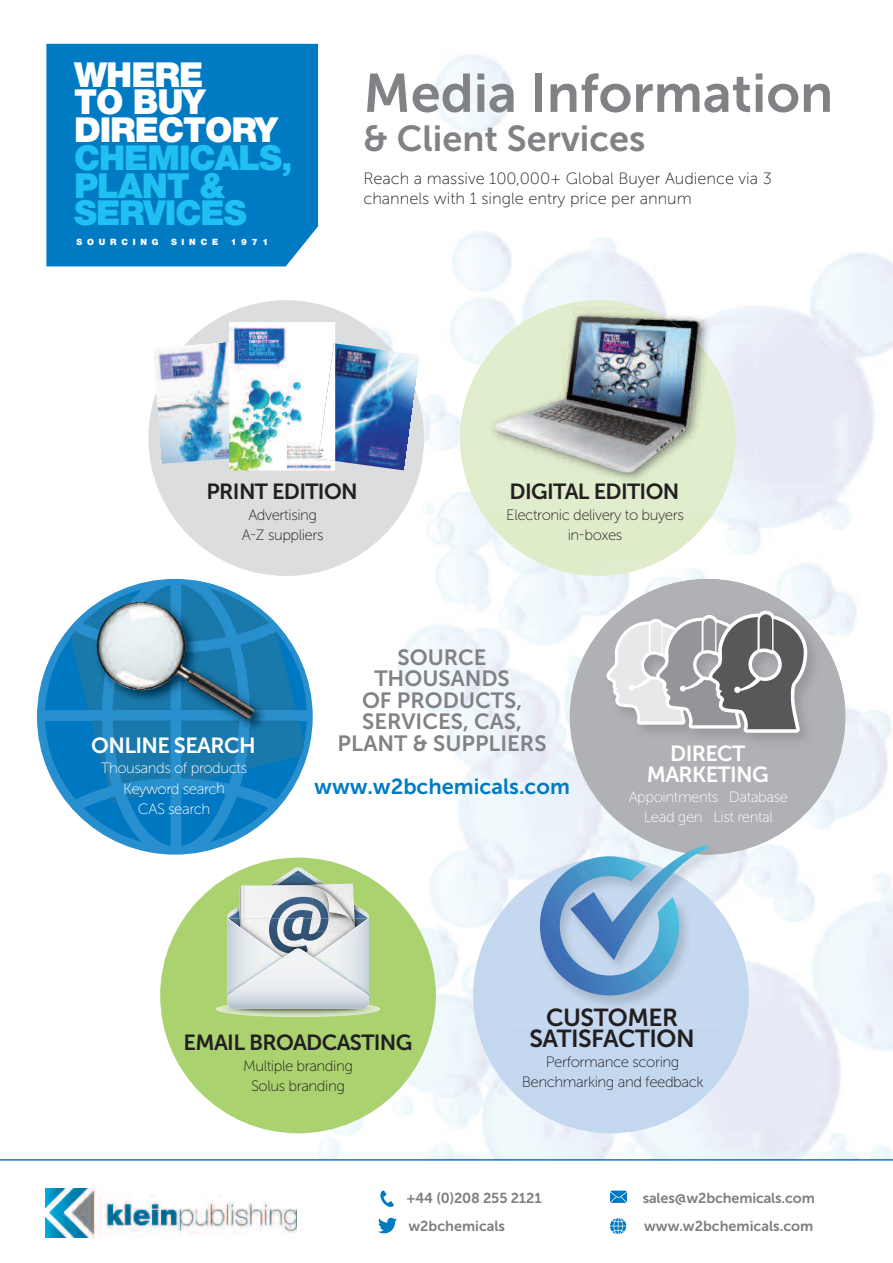
<style>
.page{position:relative;width:893px;height:1263px;background:#fff}
.page>*{position:absolute;margin:0;border:0;box-sizing:border-box;transform-origin:0 0}
.t1{font:54px "Museo Sans 700";color:#808285}
.t2{font:36px "Museo Sans 700";color:#808285}
.t3{font:900 34.5px/27.8px "Helvetica Neue CE";letter-spacing:-.03em;color:#20c1f2}
.t4{font:900 34.5px/27.8px "Helvetica Neue CE";letter-spacing:-.03em;color:#fff}
.t5{font:24.45px/20.4px "Museo Sans 700";letter-spacing:-.02em;color:#231f20;text-align:center}
.t6{font:22.05px/21.6px "Museo Sans 700";color:#808285;text-align:center}
.t7{font:21.75px "Museo Sans 700";letter-spacing:-.03em;color:#231f20}
.t8{font:21.75px/20.4px "Museo Sans 700";letter-spacing:-.03em;color:#fff;text-align:center}
.t9{font:21.75px "Museo Sans 700";color:#007bc3}
.t10{font:16.35px/19.6px "Museo Sans 100";color:#231f20}
.t11{font:15px/20.4px "Museo Sans 100";letter-spacing:-.03em;color:#231f20;text-align:center}
.t12{font:15px/20.4px "Museo Sans 100";letter-spacing:-.03em;color:#fff;text-align:center}
.t13{font:14.4px/27.2px "Museo Sans 700";color:#7c7e81}
.t14{font:900 8.7px "Helvetica Neue CE";letter-spacing:.55em;color:#fff}
</style>
<div class="page">
<div style="left:46px;top:44px;width:272px;height:222px;background:#007bc3"></div>
<img style="left:46px;top:1188px;width:250px;height:50px">
<div style="left:148px;top:300px;width:276px;height:276px;background:#dcdddf;border-radius:50%"></div>
<div style="left:460px;top:300px;width:276px;height:276px;background:#dfecca;border-radius:50%"></div>
<div style="left:37px;top:579px;width:276px;height:276px;background:#288fce;border-radius:50%"></div>
<svg style="left:45px;top:721px;width:125px;height:125px"></svg>
<svg style="left:181px;top:803px;width:102px;height:43px"></svg>
<div style="left:570px;top:579px;width:275px;height:276px;background:#b0b1b5;border-radius:50%"></div>
<div style="left:160px;top:857px;width:276px;height:276px;background:#aad26f;border-radius:50%"></div>
<div style="left:473px;top:857px;width:276px;height:276px;background:#c3d7ef;border-radius:50%"></div>
<img style="left:335px;top:343px;width:84px;height:128px">
<img style="left:154px;top:341px;width:75px;height:123px">
<img style="left:229px;top:322px;width:106px;height:149px">
<img style="left:318px;top:343px;width:17px;height:118px">
<img style="left:229px;top:341px;width:17px;height:118px">
<img style="left:731px;top:402px;width:5px;height:72px">
<img style="left:463px;top:380px;width:261px;height:136px">
<img style="left:473px;top:300px;width:258px;height:193px">
<svg style="left:45px;top:630px;width:23px;height:80px"></svg>
<img style="left:68px;top:581px;width:239px;height:222px">
<img style="left:97px;top:602px;width:157px;height:117px">
<img style="left:600px;top:559px;width:64px;height:17px">
<img style="left:600px;top:579px;width:244px;height:180px">
<svg style="left:607px;top:611px;width:200px;height:122px"></svg>
<svg style="left:216px;top:867px;width:164px;height:150px"></svg>
<img style="left:639px;top:837px;width:88px;height:18px">
<img style="left:510px;top:857px;width:217px;height:148px">
<svg style="left:540px;top:845px;width:167px;height:150px"></svg>
<svg style="left:380px;top:1190px;width:14px;height:17px"></svg>
<svg style="left:610px;top:1190px;width:17px;height:13px"></svg>
<svg style="left:610px;top:1218px;width:16px;height:16px"></svg>
<img style="left:379px;top:1217px;width:17px;height:17px">
<hr style="left:0;top:1159px;width:893px;height:1px;background:#007bc3">
<h3 class="t4" style="left:74px;top:63px;width:205px">WHERE<br>TO BUY<br>DIRECTORY</h3>
<h3 class="t3" style="left:74px;top:147px;width:220px">CHEMICALS,<br>PLANT &amp;<br>SERVICES</h3>
<p class="t14" style="left:76px;top:239px;width:84px">SOURCING</p>
<p class="t14" style="left:171px;top:239px;width:49px">SINCE</p>
<p class="t14" style="left:231px;top:239px;width:39px">1971</p>
<h1 class="t1" style="left:363px;top:62px;width:471px">Media Information</h1>
<h2 class="t2" style="left:363px;top:118px;width:284px">&amp; Client Services</h2>
<p class="t10" style="left:363px;top:169px;width:410px">Reach a massive 100,000+ Global Buyer Audience via 3 channels with 1 single entry price per annum</p>
<h3 class="t7" style="left:207px;top:479px;width:153px">PRINT EDITION</h3>
<p class="t11" style="left:242px;top:504px;width:83px">Advertising<br>A-Z suppliers</p>
<h3 class="t7" style="left:510px;top:479px;width:171px">DIGITAL EDITION</h3>
<p class="t11" style="left:506px;top:504px;width:179px">Electronic delivery to buyers in-boxes</p>
<h3 class="t8" style="left:91px;top:735px;width:166px">ONLINE SEARCH</h3>
<p class="t12" style="left:101px;top:758px;width:148px">Thousands of products<br>Keyword search<br>CAS search</p>
<h3 class="t6" style="left:338px;top:646px;width:210px">SOURCE<br>THOUSANDS<br>OF PRODUCTS,<br>SERvICES, CAS,<br>PLANT &amp; SUPPLIERS</h3>
<h3 class="t9" style="left:314px;top:774px;width:257px">www.w2bchemicals.com</h3>
<h3 class="t8" style="left:647px;top:743px;width:123px">DIRECT<br>MARKETING</h3>
<p class="t12" style="left:629px;top:786px;width:161px">Appointments Database<br>Lead gen List rental</p>
<h3 class="t7" style="left:184px;top:1030px;width:230px">EMAIL BROADCASTING</h3>
<p class="t11" style="left:243px;top:1055px;width:111px">Multiple branding<br>Solus branding</p>
<h3 class="t5" style="left:529px;top:1007px;width:167px">CUSTOMER<br>SATISFACTION</h3>
<p class="t11" style="left:522px;top:1052px;width:183px">Performance scoring<br>Benchmarking and feedback</p>
<p class="t13" style="left:407px;top:1185px;width:137px">+44 (0)208 255 2121 w2bchemicals</p>
<p class="t13" style="left:643px;top:1185px;width:174px">sales@w2bchemicals.com</p>
<p class="t13" style="left:644px;top:1212px;width:171px">www.w2bchemicals.com</p>
</div>
